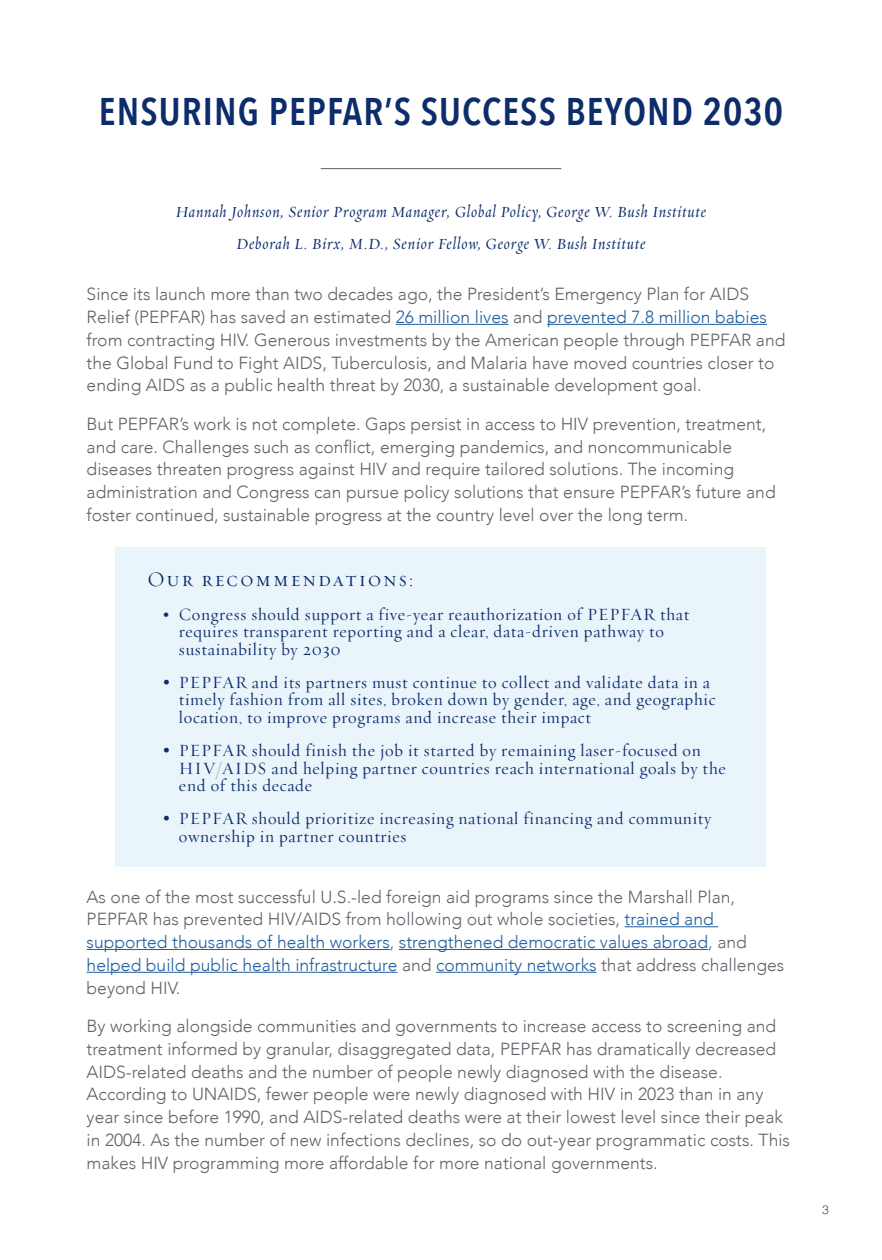
<style>
.page{position:relative;width:882px;height:1260px;background:#fff}
.page>*{position:absolute;margin:0;border:0;box-sizing:border-box;transform-origin:0 0}
.t1{font:600 38.5px "Avenir Next Condensed";letter-spacing:.03em;color:#0d2c6c}
.t2{font:21px "Requiem Display";letter-spacing:.1em;color:#0d2c6c}
.t3{font:300 17.5px/22.8px "Avenir";color:#5f636a}
.t4{font:17.5px/17.5px "Requiem Display";letter-spacing:.04em;color:#0d2c6c}
.t5{font:italic 17.5px/31.5px "Requiem Display";letter-spacing:.05em;color:#0d2c6c;text-align:center}
.t6{font:300 12.25px "Helvetica";color:#44474d}
.s1{color:#215e9e}
.s2{font-family:"Adobe Garamond Pro";font-size:15.75px}
.s3{font-family:"Adobe Garamond Pro"}
</style>
<div class="page">
<hr style="left:396px;top:324px;width:113px;height:1px;background:#215e9e">
<hr style="left:547px;top:324px;width:220px;height:1px;background:#215e9e">
<hr style="left:321px;top:168px;width:240px;height:1px;background:#5f636a">
<div style="left:116px;top:547px;width:650px;height:319px;background:#eaf4fb"></div>
<hr style="left:625px;top:926px;width:93px;height:1px;background:#215e9e">
<hr style="left:87px;top:949px;width:303px;height:1px;background:#215e9e">
<hr style="left:399px;top:949px;width:309px;height:1px;background:#215e9e">
<hr style="left:87px;top:972px;width:310px;height:1px;background:#215e9e">
<hr style="left:436px;top:972px;width:161px;height:1px;background:#215e9e">
<h1 class="t1" style="left:99px;top:78px;width:686px">ENSURING PEPFAR’S SUCCESS BEYOND 2030</h1>
<p class="t5" style="left:176px;top:197px;width:532px">Hannah Johnson, Senior Program Manager, Global Policy, George W. Bush Institute<br>Deborah L. Birx, M.D., Senior Fellow, George W. Bush Institute</p>
<p class="t3" style="left:87px;top:283px;width:700px">Since its launch more than two decades ago, the President’s Emergency Plan for AIDS Relief (PEPFAR) has saved an estimated <span class="s1">26 million lives</span> and <span class="s1">prevented 7.8 million babies </span>from contracting HIV. Generous investments by the American people through PEPFAR and the Global Fund to Fight AIDS, Tuberculosis, and Malaria have moved countries closer to ending AIDS as a public health threat by 2030, a sustainable development goal.</p>
<p class="t3" style="left:87px;top:412px;width:691px">But PEPFAR’s work is not complete. Gaps persist in access to HIV prevention, treatment, and care. Challenges such as conflict, emerging pandemics, and noncommunicable diseases threaten progress against HIV and require tailored solutions. The incoming administration and Congress can pursue policy solutions that ensure PEPFAR’s future and foster continued, sustainable progress at the country level over the long term.</p>
<p class="t2" style="left:147px;top:565px;width:267px">Our recommendations:</p>
<p class="t4" style="left:179px;top:605px;width:512px;text-indent:-16px"><span class="s2">•</span> Congress should support a five-year reauthorization of PEPFAR that requires transparent reporting and a clear, data-driven pathway to sustainability by 2030</p>
<p class="t4" style="left:179px;top:673px;width:538px;text-indent:-16px"><span class="s3">•</span> PEPFAR and its partners must continue to collect and validate data in a timely fashion from all sites, broken down by gender, age, and geographic location, to improve programs and increase their impact</p>
<p class="t4" style="left:179px;top:741px;width:548px;text-indent:-16px"><span class="s3">•</span> PEPFAR should finish the job it started by remaining laser-focused on<br>HIV/AIDS and helping partner countries reach international goals by the end of this decade</p>
<p class="t4" style="left:179px;top:810px;width:534px;text-indent:-16px"><span class="s3">•</span> PEPFAR should prioritize increasing national financing and community ownership in partner countries</p>
<p class="t3" style="left:87px;top:885px;width:699px">As one of the most successful U.S.-led foreign aid programs since the Marshall Plan, PEPFAR has prevented HIV/AIDS from hollowing out whole societies, <span class="s1">trained and supported thousands of health workers</span>, <span class="s1">strengthened democratic values abroad</span>, and <span class="s1">helped build public health infrastructure</span> and <span class="s1">community networks</span> that address challenges beyond HIV.</p>
<p class="t3" style="left:87px;top:1015px;width:705px">By working alongside communities and governments to increase access to screening and treatment informed by granular, disaggregated data, PEPFAR has dramatically decreased AIDS-related deaths and the number of people newly diagnosed with the disease.<br>According to UNAIDS, fewer people were newly diagnosed with HIV in 2023 than in any year since before 1990, and AIDS-related deaths were at their lowest level since their peak in 2004. As the number of new infections declines, so do out-year programmatic costs. This makes HIV programming more affordable for more national governments.</p>
<p class="t6" style="left:822px;top:1199px;width:8px">3</p>
</div>
